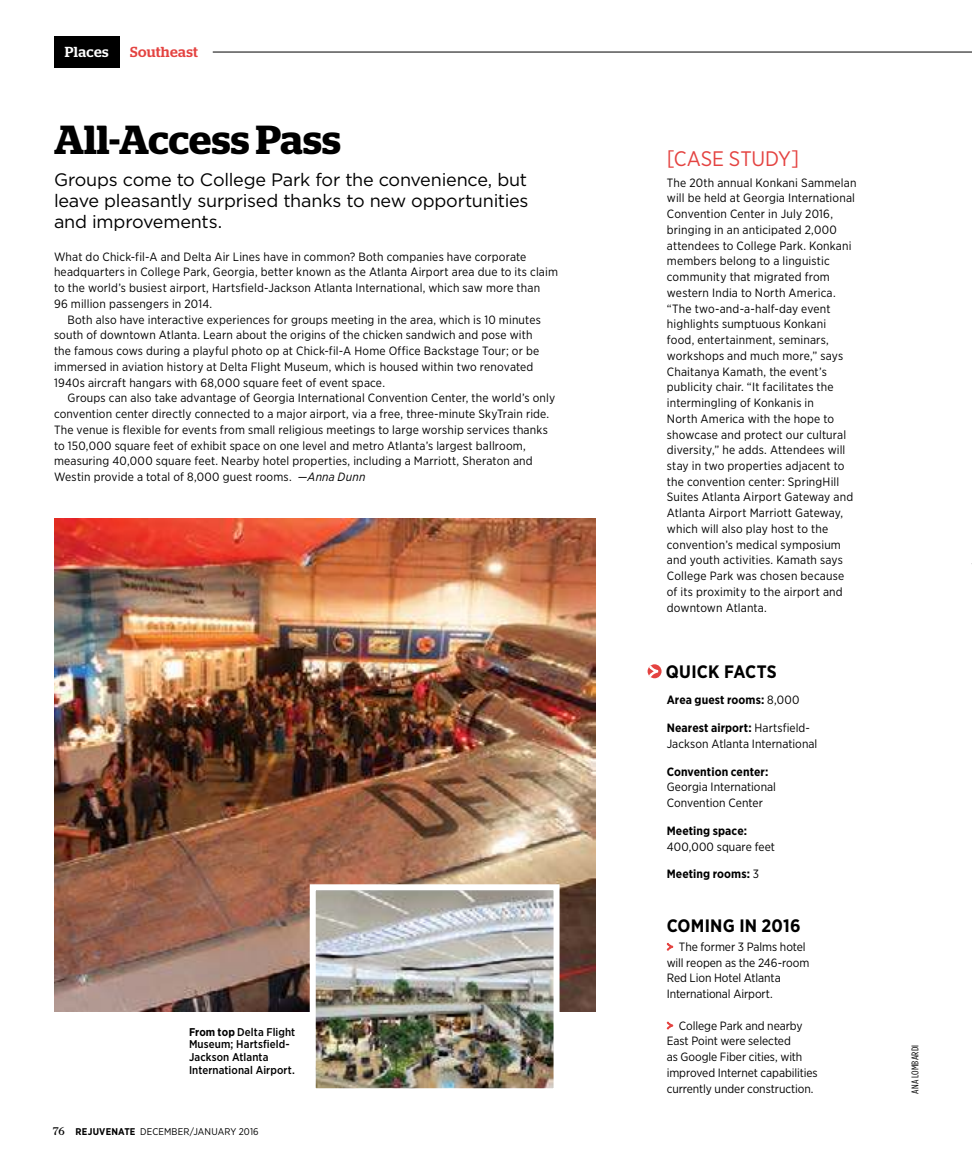
<style>
.page{position:relative;width:972px;height:1161px;background:#fff}
.page>*{position:absolute;margin:0;border:0;box-sizing:border-box;transform-origin:0 0}
.t1{font:600 40.5px "Stag";color:#000}
.t2{font:21px "Gotham Narrow";letter-spacing:-.005em;color:#e44341}
.t3{font:18px/21px "Gotham";letter-spacing:-.01em;color:#000;text-align:justify}
.t4{font:700 18px "Gotham Narrow";letter-spacing:.015em;color:#000}
.t5{font:500 14.55px "Stag";letter-spacing:.03em;color:#e44341}
.t6{font:500 14.55px "Stag";letter-spacing:.02em;color:#fff}
.t7{font:12px/15.8px "Gotham Narrow";letter-spacing:.01em;color:#000}
.t8{font:700 12px "Gotham Narrow";letter-spacing:.01em;color:#000}
.t9{font:500 11.25px/12.8px "Gotham Narrow";letter-spacing:.01em;color:#000}
.t10{font:9.75px "Gotham Narrow";letter-spacing:.015em;color:#000}
.t11{font:9.75px "Gotham Condensed";letter-spacing:.01em;color:#000;scale:1.12 1}
.s1{font-style:italic}
.s2{font-weight:700}
.s3{font-family:"Farnham Text Regular LF";font-size:11.25px}
.s4{font-weight:400}
</style>
<div class="page">
<img style="left:54px;top:518px;width:541px;height:494px">
<img style="left:317px;top:891px;width:236px;height:196px">
<div style="left:310px;top:884px;width:250px;height:210px;border:6px solid #fff"></div>
<svg style="left:648px;top:664px;width:14px;height:14px"></svg>
<svg style="left:648px;top:664px;width:12px;height:14px"></svg>
<svg style="left:666px;top:942px;width:8px;height:9px"></svg>
<svg style="left:666px;top:1021px;width:8px;height:9px"></svg>
<div style="left:54px;top:36px;width:66px;height:32px;background:#000"></div>
<hr style="left:213px;top:52px;width:759px;height:1px;background:#000">
<p class="t6" style="left:65px;top:44px;width:45px">Places</p>
<p class="t5" style="left:130px;top:44px;width:70px">Southeast</p>
<h1 class="t1" style="left:54px;top:124px;width:288px">All-Access Pass</h1>
<h3 class="t3" style="left:54px;top:170px;width:476px">Groups come to College Park for the convenience, but leave pleasantly surprised thanks to new opportunities and improvements.</h3>
<p class="t7" style="left:54px;top:249px;width:506px">What do Chick-fil-A and Delta Air Lines have in common? Both companies have corporate headquarters in College Park, Georgia, better known as the Atlanta Airport area due to its claim to the world’s busiest airport, Hartsfield-Jackson Atlanta International, which saw more than<br>96 million passengers in 2014.</p>
<p class="t7" style="left:54px;top:312px;width:488px;text-indent:14px">Both also have interactive experiences for groups meeting in the area, which is 10 minutes south of downtown Atlanta. Learn about the origins of the chicken sandwich and pose with the famous cows during a playful photo op at Chick-fil-A Home Office Backstage Tour; or be immersed in aviation history at Delta Flight Museum, which is housed within two renovated 1940s aircraft hangars with 68,000 square feet of event space.</p>
<p class="t7" style="left:54px;top:391px;width:503px;text-indent:14px">Groups can also take advantage of Georgia International Convention Center, the world’s only convention center directly connected to a major airport, via a free, three-minute SkyTrain ride.<br>The venue is flexible for events from small religious meetings to large worship services thanks to 150,000 square feet of exhibit space on one level and metro Atlanta’s largest ballroom, measuring 40,000 square feet. Nearby hotel properties, including a Marriott, Sheraton and Westin provide a total of 8,000 guest rooms. <span class="s1">—Anna Dunn</span></p>
<p class="t9" style="left:189px;top:1026px;width:108px"><span class="s2">From top</span> Delta Flight<br>Museum; Hartsfield-<br>Jackson Atlanta<br>International Airport.</p>
<p class="t10" style="left:53px;top:1127px;width:207px"><span class="s3">76</span> <span class="s2">REJUVENATE</span> DECEMBER/JANUARY 2016</p>
<h2 class="t2" style="left:667px;top:150px;width:134px">[CASE STUDY]</h2>
<p class="t7" style="left:667px;top:175px;width:191px">The 20th annual Konkani Sammelan will be held at Georgia International<br>Convention Center in July 2016, bringing in an anticipated 2,000 attendees to College Park. Konkani members belong to a linguistic community that migrated from western India to North America. “The two-and-a-half-day event highlights sumptuous Konkani food, entertainment, seminars, workshops and much more,” says<br>Chaitanya Kamath, the event’s publicity chair. “It facilitates the intermingling of Konkanis in<br>North America with the hope to showcase and protect our cultural diversity,” he adds. Attendees will stay in two properties adjacent to the convention center: SpringHill<br>Suites Atlanta Airport Gateway and<br>Atlanta Airport Marriott Gateway, which will also play host to the convention’s medical symposium and youth activities. Kamath says<br>College Park was chosen because of its proximity to the airport and downtown Atlanta.</p>
<h3 class="t4" style="left:666px;top:664px;width:112px">QUICK FACTS</h3>
<p class="t8" style="left:667px;top:695px;width:134px">Area guest rooms: <span class="s4">8,000</span></p>
<p class="t7" style="left:667px;top:721px;width:152px"><span class="s2">Nearest airport:</span> Hartsfield-<br>Jackson Atlanta International</p>
<p class="t8" style="left:667px;top:766px;width:103px">Convention center:</p>
<p class="t7" style="left:667px;top:780px;width:111px">Georgia International<br>Convention Center</p>
<p class="t8" style="left:667px;top:825px;width:82px">Meeting space:</p>
<p class="t7" style="left:667px;top:839px;width:110px">400,000 square feet</p>
<p class="t8" style="left:667px;top:869px;width:94px">Meeting rooms: <span class="s4">3</span></p>
<h3 class="t4" style="left:667px;top:918px;width:135px">COMING IN 2016</h3>
<p class="t7" style="left:667px;top:939px;width:144px;text-indent:12px">The former 3 Palms hotel will reopen as the 246-room<br>Red Lion Hotel Atlanta<br>International Airport.</p>
<p class="t7" style="left:667px;top:1018px;width:152px;text-indent:12px">College Park and nearby<br>East Point were selected<br>as Google Fiber cities, with improved Internet capabilities currently under construction.</p>
<p class="t11" style="left:911px;top:1094px;width:45px;rotate:-90deg">ANA LOMBARDI</p>
</div>
